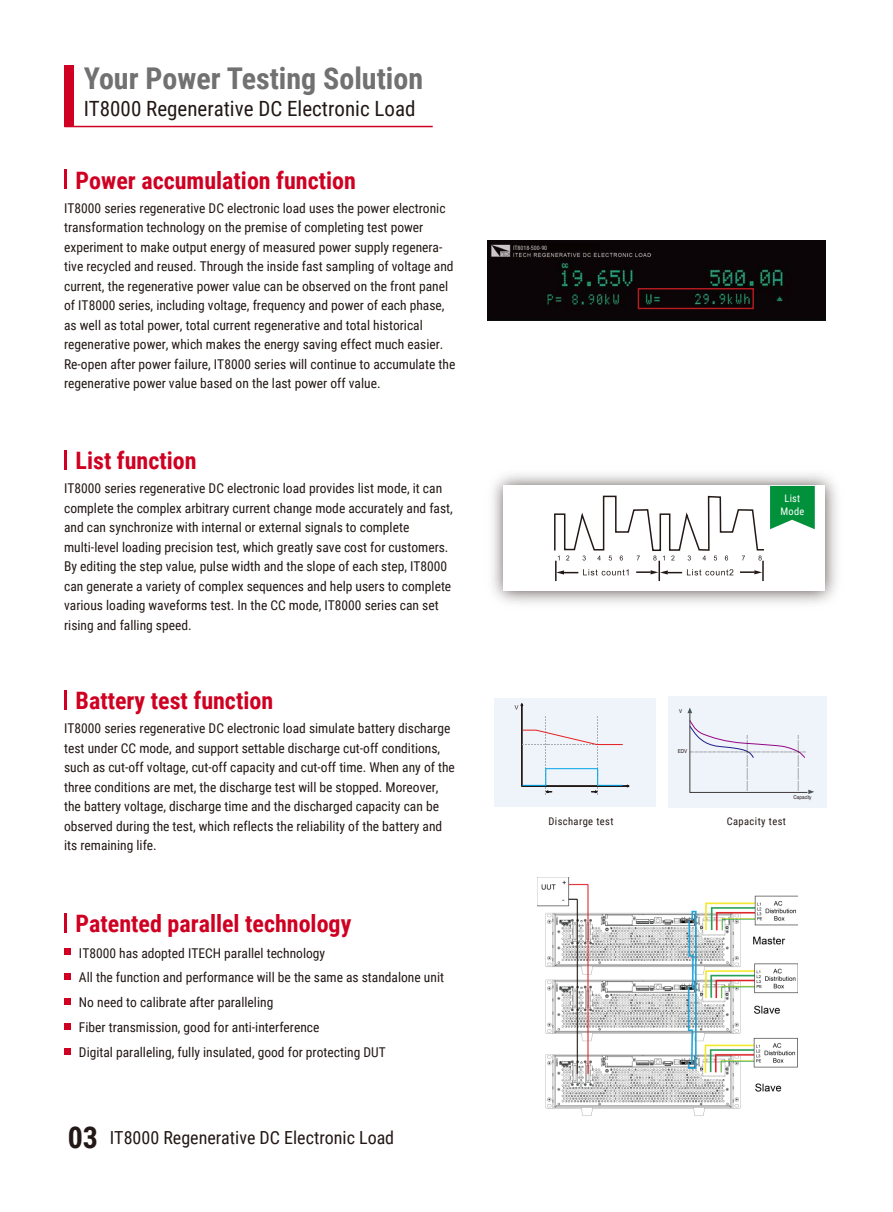
<style>
.page{position:relative;width:893px;height:1212px;background:#fff}
.page>*{position:absolute;margin:0;border:0;box-sizing:border-box;transform-origin:0 0}
.t1{font:700 30px "Roboto Condensed";color:#727171}
.t2{font:700 24px "Roboto Condensed";color:#cf0022}
.t3{font:21px "Roboto Condensed";color:#221815}
.t4{font:18px "Roboto Condensed";color:#221815}
.t5{font:13.5px/19.5px "Roboto Condensed";color:#221815}
.t6{font:10.5px "Roboto Condensed";letter-spacing:.04em;color:#221815}
.t7{font:10.35px/13px "Roboto Condensed";letter-spacing:.02em;color:#fff;text-align:center}
.t8{font:6px "Roboto Condensed";color:#cbc8c7}
.t9{font:condensed 5.4px "Helvetica";color:#221815;scale:1.05 1}
.t10{font:4.2px "FZHTJW GB1 0";color:#221815;scale:.87 1}
.t11{font:4.05px "FZHTJW GB1 0";color:#221815;scale:1.91 1}
.s1{font-weight:700;font-size:30px}
</style>
<div class="page">
<hr style="left:64px;top:169px;width:3px;height:20px;background:#cf0022">
<hr style="left:64px;top:450px;width:3px;height:20px;background:#cf0022">
<hr style="left:64px;top:690px;width:3px;height:20px;background:#cf0022">
<hr style="left:64px;top:913px;width:3px;height:20px;background:#cf0022">
<img style="left:492px;top:474px;width:345px;height:130px">
<div style="left:504px;top:486px;width:321px;height:105px;background:#fff"></div>
<hr style="left:555px;top:561px;width:2px;height:20px;background:#221815">
<hr style="left:658px;top:561px;width:2px;height:20px;background:#221815">
<hr style="left:762px;top:561px;width:2px;height:20px;background:#221815">
<svg style="left:556px;top:569px;width:72px;height:6px"></svg>
<svg style="left:636px;top:569px;width:97px;height:6px"></svg>
<svg style="left:740px;top:570px;width:22px;height:4px"></svg>
<svg style="left:554px;top:486px;width:261px;height:74px"></svg>
<div style="left:494px;top:698px;width:162px;height:109px;background:#eff3fa"></div>
<svg style="left:515px;top:703px;width:114px;height:92px"></svg>
<div style="left:669px;top:696px;width:158px;height:112px;background:#eff3fa"></div>
<svg style="left:687px;top:707px;width:127px;height:87px"></svg>
<img style="left:487px;top:240px;width:338px;height:80px">
<div style="left:638px;top:288px;width:116px;height:21px;border:1px solid #ba1c22"></div>
<div style="left:512px;top:244px;width:88px;height:7px;background:#090304"></div>
<div style="left:64px;top:948px;width:6px;height:7px;background:#cf0022"></div>
<svg style="left:64px;top:973px;width:6px;height:6px"></svg>
<svg style="left:64px;top:999px;width:6px;height:6px"></svg>
<svg style="left:64px;top:1023px;width:6px;height:6px"></svg>
<svg style="left:64px;top:1049px;width:6px;height:6px"></svg>
<img style="left:537px;top:877px;width:261px;height:239px">
<div style="left:64px;top:65px;width:10px;height:62px;background:#cf0022"></div>
<hr style="left:65px;top:126px;width:368px;height:1px;background:#cf0022">
<p class="t1" style="left:84px;top:58px;width:341px">Your Power Testing Solution</p>
<p class="t3" style="left:84px;top:94px;width:333px">IT8000 Regenerative DC Electronic Load</p>
<p class="t2" style="left:76px;top:163px;width:282px">Power accumulation function</p>
<p class="t5" style="left:64px;top:197px;width:393px">IT8000 series regenerative DC electronic load uses the power electronic transformation technology on the premise of completing test power experiment to make output energy of measured power supply regenera&shy;tive recycled and reused. Through the inside fast sampling of voltage and current, the regenerative power value can be observed on the front panel of IT8000 series, including voltage, frequency and power of each phase, as well as total power, total current regenerative and total historical regenerative power, which makes the energy saving effect much easier.<br>Re-open after power failure, IT8000 series will continue to accumulate the regenerative power value based on the last power off value.</p>
<p class="t2" style="left:76px;top:444px;width:123px">List function</p>
<p class="t5" style="left:64px;top:478px;width:390px">IT8000 series regenerative DC electronic load provides list mode, it can complete the complex arbitrary current change mode accurately and fast, and can synchronize with internal or external signals to complete multi-level loading precision test, which greatly save cost for customers.<br>By editing the step value, pulse width and the slope of each step, IT8000 can generate a variety of complex sequences and help users to complete various loading waveforms test. In the CC mode, IT8000 series can set rising and falling speed.</p>
<p class="t2" style="left:76px;top:684px;width:199px">Battery test function</p>
<p class="t5" style="left:64px;top:718px;width:392px">IT8000 series regenerative DC electronic load simulate battery discharge test under CC mode, and support settable discharge cut-off conditions, such as cut-off voltage, cut-off capacity and cut-off time. When any of the three conditions are met, the discharge test will be stopped. Moreover, the battery voltage, discharge time and the discharged capacity can be observed during the test, which reflects the reliability of the battery and its remaining life.</p>
<p class="t2" style="left:76px;top:907px;width:277px">Patented parallel technology</p>
<p class="t5" style="left:79px;top:940px;width:367px;line-height:24.8px">IT8000 has adopted ITECH parallel technology<br>All the function and performance will be the same as standalone unit No need to calibrate after paralleling<br>Fiber transmission, good for anti-interference<br>Digital paralleling, fully insulated, good for protecting DUT</p>
<p class="t4" style="left:68px;top:1124px;width:328px"><span class="s1">03</span> IT8000 Regenerative DC Electronic Load</p>
<p class="t8" style="left:513px;top:243px;width:36px">IT8018-500-90</p>
<p class="t7" style="left:781px;top:491px;width:25px">List<br>Mode</p>
<p class="t9" style="left:679px;top:708px;width:4px">V</p>
<p class="t9" style="left:678px;top:748px;width:11px">EDV</p>
<p class="t10" style="left:745px;top:791px;width:66px;rotate:-90deg">--------------------------</p>
<p class="t10" style="left:796px;top:791px;width:66px;rotate:-90deg">--------------------------</p>
<p class="t11" style="left:690px;top:749px;width:62px">--------------------------</p>
<p class="t9" style="left:794px;top:794px;width:19px">Capacity</p>
<p class="t6" style="left:548px;top:814px;width:67px">Discharge test</p>
<p class="t6" style="left:727px;top:814px;width:61px">Capacity test</p>
</div>
